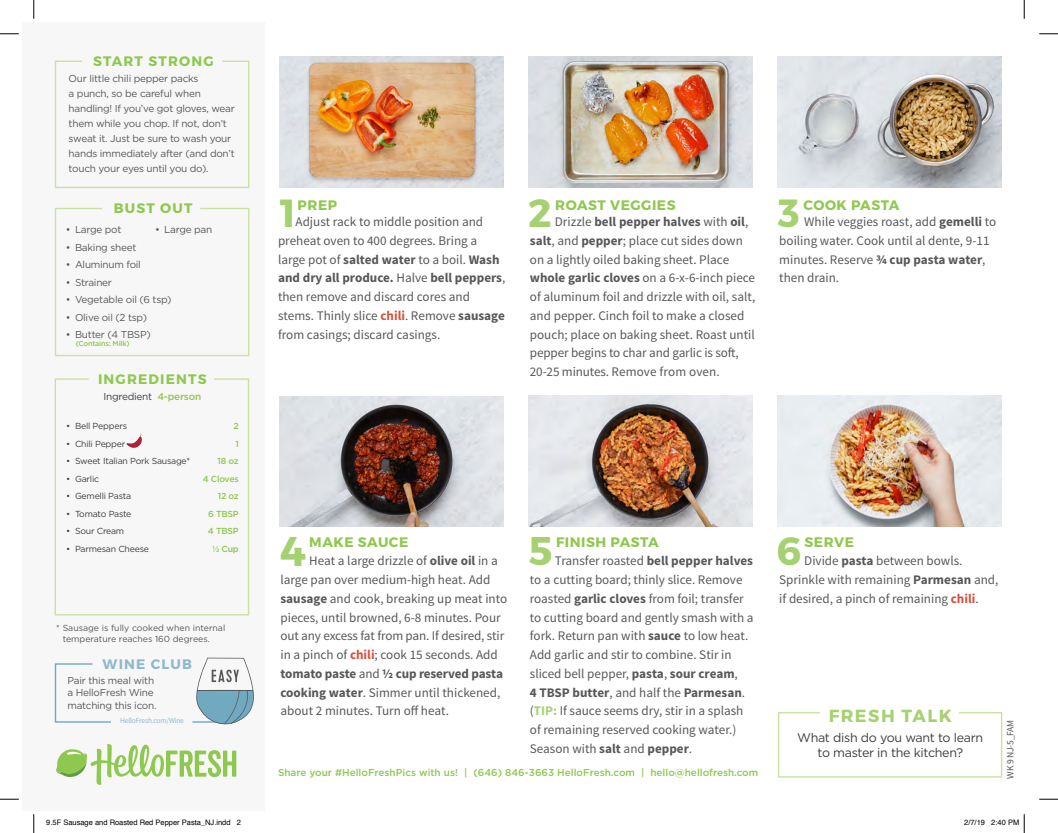
<style>
.page{position:relative;width:1058px;height:833px;background:#fff}
.page>*{position:absolute;margin:0;border:0;box-sizing:border-box;transform-origin:0 0}
.t1{font:700 41.5px "Montserrat";color:#a6d170}
.t2{font:700 39.88px "Montserrat";color:#a6d170}
.t3{font:700 39.25px "Montserrat";color:#a6d170}
.t4{font:700 39.12px "Montserrat";color:#a6d170}
.t5{font:700 17.5px "Montserrat";letter-spacing:.085em;color:#a6d170}
.t6{font:700 13.75px "Montserrat";letter-spacing:.04em;color:#8fc84e}
.t7{font:700 13.75px "Montserrat";letter-spacing:.085em;color:#8fc84e}
.t8{font:700 13.75px "Montserrat";letter-spacing:.085em;color:#8eb9cd}
.t9{font:13.12px/18.8px "Source Sans Pro";color:#57585a}
.t10{font:12.5px/15px "Gotham";letter-spacing:-.025em;color:#3e3e3f;text-align:center}
.t11{font:10px/15px "Gotham";letter-spacing:-.025em;color:#57585a}
.t12{font:500 10px "Gotham";color:#8fc84e}
.t13{font:10px "Gotham";letter-spacing:-.025em;color:#3e3e3f}
.t14{font:9.62px "Source Sans Pro";letter-spacing:-.025em;color:#57585a}
.t15{font:8.75px "Gotham";letter-spacing:-.025em;color:#3e3e3f}
.t16{font:8.75px/10.5px "Gotham";color:#57585a}
.t17{font:500 8.75px/17.5px "Gotham";letter-spacing:-.025em;color:#8fc84e;text-align:right}
.t18{font:7.5px "Helvetica";color:#000}
.t19{font:7.5px "Source Sans Pro";letter-spacing:-.025em;color:#8eb9cd}
.t20{font:500 7.25px "Gotham";letter-spacing:-.025em;color:#8fc84e}
.s1{font-weight:700}
.s2{font-weight:700;color:#d2543f}
.s3{font-weight:500;color:#8fc84e}
.s4{font-weight:700;color:#a6d170}
</style>
<div class="page">
<div style="left:23px;top:23px;width:241px;height:787px;background:#f7f7f8"></div>
<svg style="left:54px;top:207px;width:196px;height:150px"></svg>
<svg style="left:54px;top:60px;width:196px;height:128px"></svg>
<svg style="left:54px;top:663px;width:57px;height:60px"></svg>
<svg style="left:777px;top:712px;width:226px;height:66px"></svg>
<svg style="left:56px;top:744px;width:180px;height:40px"></svg>
<svg style="left:54px;top:378px;width:196px;height:238px"></svg>
<img style="left:280px;top:56px;width:224px;height:131px">
<img style="left:529px;top:56px;width:223px;height:131px">
<img style="left:529px;top:395px;width:223px;height:132px">
<img style="left:280px;top:397px;width:224px;height:130px">
<img style="left:777px;top:56px;width:224px;height:131px">
<img style="left:777px;top:395px;width:224px;height:132px">
<svg style="left:126px;top:433px;width:16px;height:18px"></svg>
<svg style="left:193px;top:657px;width:61px;height:68px"></svg>
<svg style="left:0;top:33px;width:19px;height:2px"></svg>
<svg style="left:1039px;top:33px;width:19px;height:2px"></svg>
<svg style="left:0;top:798px;width:19px;height:2px"></svg>
<svg style="left:1039px;top:798px;width:19px;height:2px"></svg>
<svg style="left:33px;top:0;width:2px;height:19px"></svg>
<svg style="left:33px;top:814px;width:2px;height:19px"></svg>
<svg style="left:1023px;top:0;width:2px;height:19px"></svg>
<svg style="left:1023px;top:814px;width:2px;height:19px"></svg>
<p class="t7" style="left:93px;top:52px;width:122px">START STRONG</p>
<p class="t11" style="left:69px;top:71px;width:168px">Our little chili pepper packs<br>a punch, so be careful when handling! If you’ve got gloves, wear them while you chop. If not, don’t sweat it. Just be sure to wash your hands immediately after (and don’t touch your eyes until you do).</p>
<h3 class="t4" style="left:280px;top:189px;width:18px">1</h3>
<h3 class="t3" style="left:528px;top:189px;width:25px">2</h3>
<h3 class="t3" style="left:778px;top:189px;width:23px">3</h3>
<p class="t6" style="left:114px;top:199px;width:80px">BUST OUT</p>
<p class="t6" style="left:298px;top:197px;width:41px">PREP</p>
<p class="t6" style="left:555px;top:197px;width:122px">ROAST VEGGIES</p>
<p class="t6" style="left:803px;top:197px;width:97px">COOK PASTA</p>
<p class="t9" style="left:530px;top:212px;width:227px;text-indent:25px">Drizzle <span class="s1">bell pepper halves</span> with <span class="s1">oil</span>, <span class="s1">salt</span>, and <span class="s1">pepper</span>; place cut sides down on a lightly oiled baking sheet. Place <span class="s1">whole garlic cloves</span> on a 6-x-6-inch piece of aluminum foil and drizzle with oil, salt, and pepper. Cinch foil to make a closed pouch; place on baking sheet. Roast until pepper begins to char and garlic is soft, 20-25 minutes. Remove from oven.</p>
<p class="t9" style="left:278px;top:212px;width:229px;text-indent:17px">Adjust rack to middle position and preheat oven to 400 degrees. Bring a large pot of <span class="s1">salted water</span> to a boil. <span class="s1">Wash and dry all produce.</span> Halve <span class="s1">bell peppers</span>, then remove and discard cores and stems. Thinly slice <span class="s2">chili</span>. Remove <span class="s1">sausage </span>from casings; discard casings.</p>
<p class="t9" style="left:779px;top:213px;width:218px;text-indent:25px">While veggies roast, add <span class="s1">gemelli</span> to boiling water. Cook until al dente, 9-11 minutes. Reserve <span class="s1">¾ cup pasta water</span>, then drain.</p>
<p class="t11" style="left:66px;top:222px;width:57px">• Large pot</p>
<p class="t11" style="left:66px;top:239px;width:72px">• Baking sheet</p>
<p class="t11" style="left:66px;top:257px;width:76px">• Aluminum foil</p>
<p class="t11" style="left:66px;top:274px;width:47px">• Strainer</p>
<p class="t11" style="left:66px;top:292px;width:107px">• Vegetable oil (6 tsp)</p>
<p class="t11" style="left:66px;top:309px;width:82px">• Olive oil (2 tsp)</p>
<p class="t11" style="left:66px;top:327px;width:86px">• Butter (4 TBSP)</p>
<p class="t11" style="left:155px;top:222px;width:58px">• Large pan</p>
<p class="t20" style="left:76px;top:339px;width:55px">(Contains: Milk)</p>
<p class="t7" style="left:98px;top:370px;width:110px">INGREDIENTS</p>
<p class="t13" style="left:103px;top:390px;width:99px">Ingredient <span class="s3">4-person</span></p>
<p class="t15" style="left:66px;top:420px;width:63px">• Bell Peppers</p>
<p class="t15" style="left:66px;top:438px;width:61px">• Chili Pepper</p>
<p class="t15" style="left:66px;top:455px;width:126px">• Sweet Italian Pork Sausage*</p>
<p class="t15" style="left:66px;top:473px;width:35px">• Garlic</p>
<p class="t15" style="left:66px;top:490px;width:67px">• Gemelli Pasta</p>
<p class="t15" style="left:66px;top:508px;width:67px">• Tomato Paste</p>
<p class="t15" style="left:66px;top:525px;width:60px">• Sour Cream</p>
<p class="t15" style="left:66px;top:543px;width:85px">• Parmesan Cheese</p>
<p class="t17" style="left:203px;top:417px;width:38px">2<br>1<br>18 oz<br>4 Cloves<br>12 oz<br>6 TBSP<br>4 TBSP ½ Cup</p>
<p class="t16" style="left:63px;top:622px;width:164px;text-indent:-6px">* Sausage is fully cooked when internal temperature reaches 160 degrees.</p>
<p class="t8" style="left:103px;top:655px;width:91px">WINE CLUB</p>
<p class="t11" style="left:68px;top:673px;width:90px;line-height:12.5px">Pair this meal with a HelloFresh Wine matching this icon.</p>
<p class="t19" style="left:120px;top:716px;width:65px">HelloFresh.com/Wine</p>
<h1 class="t1" style="left:280px;top:525px;width:28px">4</h1>
<h2 class="t2" style="left:529px;top:526px;width:25px">5</h2>
<h3 class="t3" style="left:776px;top:526px;width:26px">6</h3>
<p class="t6" style="left:309px;top:534px;width:100px">MAKE SAUCE</p>
<p class="t6" style="left:556px;top:534px;width:104px">FINISH PASTA</p>
<p class="t6" style="left:804px;top:534px;width:51px">SERVE</p>
<p class="t9" style="left:280px;top:551px;width:228px;text-indent:29px">Heat a large drizzle of <span class="s1">olive oil</span> in a large pan over medium-high heat. Add <span class="s1">sausage</span> and cook, breaking up meat into pieces, until browned, 6-8 minutes. Pour out any excess fat from pan. If desired, stir in a pinch of <span class="s2">chili</span>; cook 15 seconds. Add <span class="s1">tomato paste</span> and <span class="s1">½ cup reserved pasta cooking water</span>. Simmer until thickened, about 2 minutes. Turn off heat.</p>
<p class="t9" style="left:530px;top:551px;width:225px;text-indent:25px">Transfer roasted <span class="s1">bell pepper halves </span>to a cutting board; thinly slice. Remove roasted <span class="s1">garlic cloves</span> from foil; transfer to cutting board and gently smash with a fork. Return pan with <span class="s1">sauce</span> to low heat.<br>Add garlic and stir to combine. Stir in sliced bell pepper, <span class="s1">pasta</span>, <span class="s1">sour cream</span>,<br><span class="s1">4 TBSP butter</span>, and half the <span class="s1">Parmesan</span>. (<span class="s4">TIP:</span> If sauce seems dry, stir in a splash of remaining reserved cooking water.)<br>Season with <span class="s1">salt</span> and <span class="s1">pepper</span>.</p>
<p class="t9" style="left:779px;top:551px;width:221px;text-indent:25px">Divide <span class="s1">pasta</span> between bowls.<br>Sprinkle with remaining <span class="s1">Parmesan</span> and, if desired, a pinch of remaining <span class="s2">chili</span>.</p>
<h3 class="t5" style="left:828px;top:704px;width:125px">FRESH TALK</h3>
<p class="t10" style="left:797px;top:729px;width:187px">What dish do you want to learn to master in the kitchen?</p>
<p class="t12" style="left:278px;top:766px;width:482px">Share your #HelloFreshPics with us! | (646) 846-3663 HelloFresh.com | hello@hellofresh.com</p>
<p class="t14" style="left:1004px;top:778px;width:60px;rotate:-90deg">WK 9 NJ-5_FAM</p>
<p class="t18" style="left:46px;top:817px;width:196px">9.5F Sausage and Roasted Red Pepper Pasta_NJ.indd 2</p>
<p class="t18" style="left:964px;top:817px;width:57px">2/7/19 2:40 PM</p>
</div>
